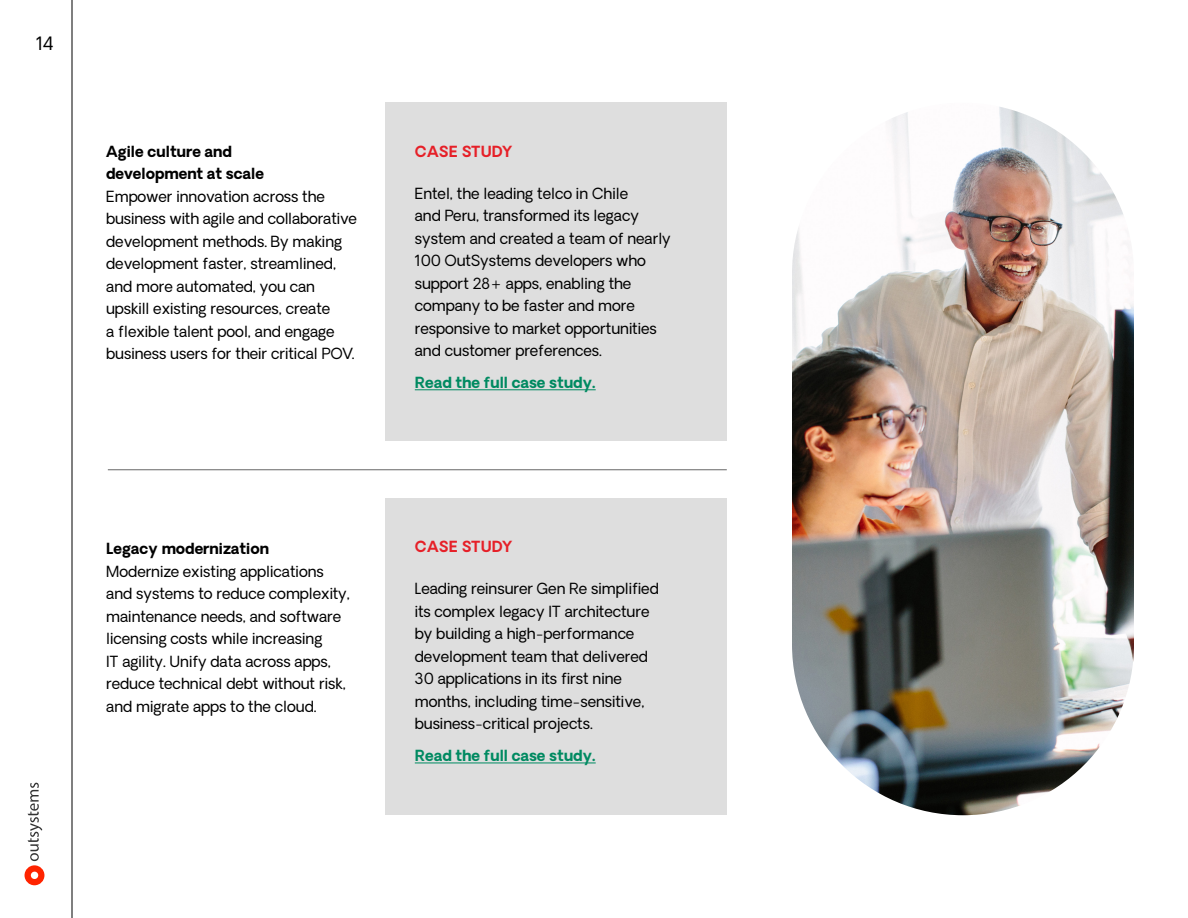
<style>
.page{position:relative;width:1188px;height:918px;background:#fff}
.page>*{position:absolute;margin:0;border:0;box-sizing:border-box;transform-origin:0 0}
.t1{font:18px "Oakes Grotesk";color:#000}
.t2{font:15px/22.5px "Oakes Grotesk";color:#000}
.t3{font:700 15px/22.5px "Oakes Grotesk";color:#000}
.t4{font:700 15px "Oakes Grotesk";color:#008a61}
.t5{font:700 15px "Oakes Grotesk";letter-spacing:.01em;color:#e62028}
</style>
<div class="page">
<div style="left:385px;top:103px;width:342px;height:338px;background:#dedede"></div>
<div style="left:385px;top:498px;width:342px;height:317px;background:#dedede"></div>
<hr style="left:108px;top:470px;width:619px;height:1px;background:#666">
<hr style="left:72px;top:0;width:1px;height:918px;background:#000">
<svg style="left:25px;top:783px;width:19px;height:102px"></svg>
<hr style="left:415px;top:762px;width:181px;height:1px;background:#008a61">
<hr style="left:415px;top:389px;width:181px;height:1px;background:#008a61">
<img style="left:792px;top:103px;width:342px;height:712px;border-radius:171px">
<p class="t1" style="left:36px;top:32px;width:19px">14</p>
<p class="t3" style="left:106px;top:141px;width:159px">Agile culture and development at scale</p>
<p class="t2" style="left:106px;top:186px;width:252px">Empower innovation across the business with agile and collaborative development methods. By making development faster, streamlined, and more automated, you can upskill existing resources, create<br>a flexible talent pool, and engage business users for their critical POV.</p>
<p class="t5" style="left:415px;top:142px;width:99px">CASE STUDY</p>
<p class="t2" style="left:415px;top:183px;width:257px">Entel, the leading telco in Chile<br>and Peru, transformed its legacy system and created a team of nearly<br>100 OutSystems developers who support 28+ apps, enabling the company to be faster and more responsive to market opportunities and customer preferences.</p>
<p class="t4" style="left:415px;top:373px;width:182px">Read the full case study.</p>
<p class="t3" style="left:106px;top:538px;width:164px">Legacy modernization</p>
<p class="t2" style="left:106px;top:561px;width:245px">Modernize existing applications and systems to reduce complexity, maintenance needs, and software licensing costs while increasing<br>IT agility. Unify data across apps, reduce technical debt without risk, and migrate apps to the cloud.</p>
<p class="t5" style="left:415px;top:537px;width:99px">CASE STUDY</p>
<p class="t2" style="left:415px;top:578px;width:245px">Leading reinsurer Gen Re simplified its complex legacy IT architecture by building a high-performance development team that delivered 30 applications in its first nine months, including time-sensitive, business-critical projects.</p>
<p class="t4" style="left:415px;top:746px;width:182px">Read the full case study.</p>
</div>
